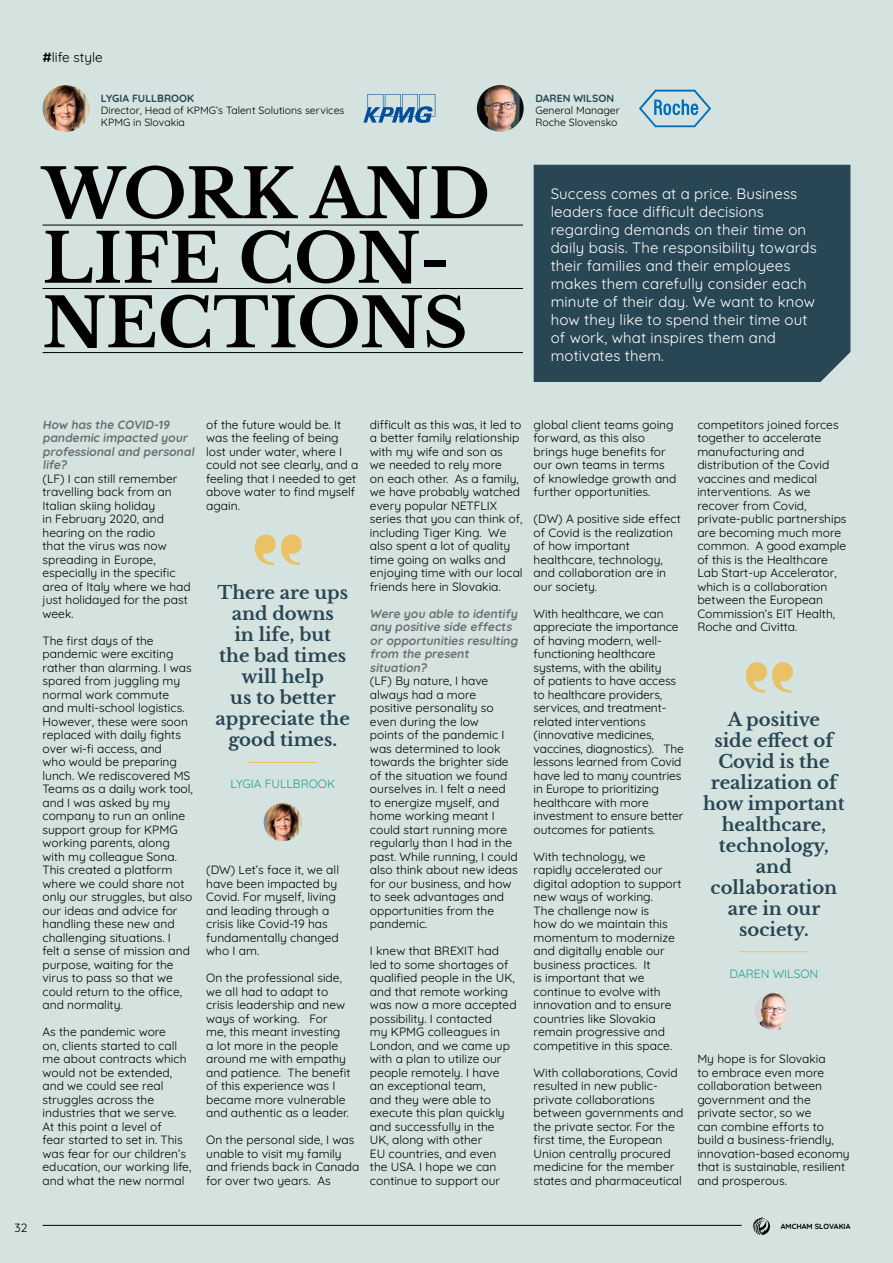
<style>
.page{position:relative;width:893px;height:1263px;background:#d4e3e0}
.page>*{position:absolute;margin:0;border:0;box-sizing:border-box;transform-origin:0 0}
.t1{font:700 67.5px/64.5px "Libre Baskerville";color:#000}
.t2{font:700 18px/21px "Libre Baskerville";color:#284653;text-align:center}
.t3{font:15px/18px "Quicksand";letter-spacing:.01em;color:#fff}
.t4{font:13.5px "Quicksand";color:#000}
.t5{font:12px/13.5px "Quicksand";color:#000}
.t6{font:700 12px/13.5px "Quicksand";color:#6d6e71}
.t7{font:12px "Quicksand";color:#289d8e}
.t8{font:10.5px/12px "Quicksand";color:#000}
.t9{font:700 10.5px "Quicksand";color:#284653}
.t10{font:700 7.5px "Quicksand";color:#000}
.s1{font-weight:700}
</style>
<div class="page">
<hr style="left:43px;top:225px;width:480px;height:1px;background:#000">
<hr style="left:43px;top:288px;width:480px;height:1px;background:#000">
<hr style="left:43px;top:352px;width:480px;height:1px;background:#000">
<div style="left:534px;top:165px;width:316px;height:217px;background:#284653"></div>
<hr style="left:43px;top:1225px;width:699px;height:1px;background:#000">
<svg style="left:753px;top:1218px;width:17px;height:17px"></svg>
<img style="left:43px;top:85px;width:46px;height:47px;border-radius:23px">
<img style="left:477px;top:85px;width:47px;height:47px;border-radius:23px">
<svg style="left:746px;top:662px;width:47px;height:31px"></svg>
<hr style="left:739px;top:951px;width:70px;height:1px;background:#e9c268">
<img style="left:755px;top:992px;width:38px;height:38px;border-radius:19px">
<svg style="left:255px;top:534px;width:47px;height:31px"></svg>
<hr style="left:248px;top:762px;width:69px;height:1px;background:#e9c268">
<img style="left:264px;top:803px;width:38px;height:38px;border-radius:19px">
<svg style="left:363px;top:94px;width:72px;height:29px"></svg>
<svg style="left:639px;top:90px;width:72px;height:37px"></svg>
<p class="t4" style="left:43px;top:47px;width:62px"><span class="s1">#</span>life style</p>
<p class="t9" style="left:101px;top:90px;width:95px">LYGIA FULLBROOK</p>
<p class="t8" style="left:101px;top:103px;width:245px">Director, Head of KPMG’s Talent Solutions services<br>KPMG in Slovakia</p>
<h1 class="t1" style="left:43px;top:162px;width:449px">WORK AND<br>LIFE CON-<br>NECTIONS</h1>
<p class="t9" style="left:535px;top:90px;width:80px">DAREN WILSON</p>
<p class="t8" style="left:535px;top:103px;width:86px">General Manager<br>Roche Slovensko</p>
<p class="t3" style="left:551px;top:183px;width:268px">Success comes at a price. Business leaders face difficult decisions regarding demands on their time on daily basis. The responsibility towards their families and their employees makes them carefully consider each minute of their day. We want to know how they like to spend their time out of work, what inspires them and motivates them.</p>
<p class="t6" style="left:43px;top:416px;width:155px">How has the COVID-19 pandemic impacted your professional and personal life?</p>
<p class="t5" style="left:43px;top:470px;width:150px">(LF) I can still remember travelling back from an<br>Italian skiing holiday<br>in February 2020, and hearing on the radio<br>that the virus was now spreading in Europe, especially in the specific area of Italy where we had just holidayed for the past week.</p>
<p class="t5" style="left:43px;top:632px;width:152px">The first days of the pandemic were exciting rather than alarming. I was spared from juggling my normal work commute and multi-school logistics.<br>However, these were soon replaced with daily fights over wi-fi access, and<br>who would be preparing lunch. We rediscovered MS<br>Teams as a daily work tool, and I was asked by my company to run an online support group for KPMG working parents, along with my colleague Sona.<br>This created a platform where we could share not only our struggles, but also our ideas and advice for handling these new and challenging situations. I<br>felt a sense of mission and purpose, waiting for the virus to pass so that we could return to the office, and normality.</p>
<p class="t5" style="left:43px;top:1024px;width:150px">As the pandemic wore<br>on, clients started to call me about contracts which would not be extended, and we could see real struggles across the industries that we serve.<br>At this point a level of<br>fear started to set in. This was fear for our children’s education, our working life, and what the new normal</p>
<p class="t5" style="left:206px;top:416px;width:154px">of the future would be. It was the feeling of being lost under water, where I could not see clearly, and a feeling that I needed to get above water to find myself again.</p>
<h2 class="t2" style="left:216px;top:582px;width:136px">There are ups and downs<br>in life, but<br>the bad times will help<br>us to better appreciate the good times.</h2>
<p class="t7" style="left:230px;top:774px;width:106px">LYGIA FULLBROOK</p>
<p class="t5" style="left:206px;top:862px;width:134px">(DW) Let’s face it, we all have been impacted by<br>Covid. For myself, living and leading through a crisis like Covid-19 has fundamentally changed who I am.</p>
<p class="t5" style="left:206px;top:970px;width:146px">On the professional side, we all had to adapt to crisis leadership and new ways of working. For me, this meant investing a lot more in the people around me with empathy and patience. The benefit of this experience was I became more vulnerable and authentic as a leader.</p>
<p class="t5" style="left:206px;top:1132px;width:155px">On the personal side, I was unable to visit my family and friends back in Canada for over two years. As</p>
<p class="t5" style="left:370px;top:416px;width:154px">difficult as this was, it led to a better family relationship with my wife and son as<br>we needed to rely more<br>on each other. As a family, we have probably watched every popular NETFLIX series that you can think of, including Tiger King. We also spent a lot of quality time going on walks and enjoying time with our local friends here in Slovakia.</p>
<p class="t6" style="left:370px;top:605px;width:152px">Were you able to identify any positive side effects or opportunities resulting from the present situation?</p>
<p class="t5" style="left:370px;top:673px;width:149px">(LF) By nature, I have always had a more positive personality so even during the low<br>points of the pandemic I was determined to look towards the brighter side of the situation we found ourselves in. I felt a need to energize myself, and home working meant I could start running more regularly than I had in the past. While running, I could also think about new ideas for our business, and how to seek advantages and opportunities from the pandemic.</p>
<p class="t5" style="left:370px;top:943px;width:148px">I knew that BREXIT had led to some shortages of qualified people in the UK, and that remote working was now a more accepted possibility. I contacted<br>my KPMG colleagues in<br>London, and we came up with a plan to utilize our people remotely. I have an exceptional team,<br>and they were able to execute this plan quickly and successfully in the<br>UK, along with other<br>EU countries, and even the USA. I hope we can continue to support our</p>
<p class="t5" style="left:534px;top:416px;width:144px">global client teams going forward, as this also brings huge benefits for our own teams in terms of knowledge growth and further opportunities.</p>
<p class="t5" style="left:534px;top:511px;width:149px">(DW) A positive side effect of Covid is the realization of how important healthcare, technology, and collaboration are in our society.</p>
<p class="t5" style="left:534px;top:605px;width:152px">With healthcare, we can appreciate the importance of having modern, well&shy;functioning healthcare systems, with the ability<br>of patients to have access to healthcare providers, services, and treatment&shy;related interventions (innovative medicines, vaccines, diagnostics). The lessons learned from Covid have led to many countries in Europe to prioritizing healthcare with more investment to ensure better outcomes for patients.</p>
<p class="t5" style="left:534px;top:848px;width:149px">With technology, we rapidly accelerated our digital adoption to support new ways of working.<br>The challenge now is<br>how do we maintain this momentum to modernize and digitally enable our business practices. It<br>is important that we continue to evolve with innovation and to ensure countries like Slovakia remain progressive and competitive in this space.</p>
<p class="t5" style="left:534px;top:1064px;width:151px">With collaborations, Covid resulted in new public&shy;private collaborations between governments and the private sector. For the first time, the European<br>Union centrally procured medicine for the member states and pharmaceutical</p>
<p class="t5" style="left:697px;top:416px;width:151px">competitors joined forces together to accelerate manufacturing and distribution of the Covid vaccines and medical interventions. As we recover from Covid, private-public partnerships are becoming much more common. A good example of this is the Healthcare<br>Lab Start-up Accelerator, which is a collaboration between the European<br>Commission’s EIT Health,<br>Roche and Civitta.</p>
<h2 class="t2" style="left:703px;top:709px;width:143px">A positive<br>side effect of<br>Covid is the realization of how important healthcare, technology, and collaboration are in our society.</h2>
<p class="t7" style="left:729px;top:965px;width:90px">DAREN WILSON</p>
<p class="t5" style="left:697px;top:1051px;width:154px">My hope is for Slovakia<br>to embrace even more collaboration between government and the private sector, so we<br>can combine efforts to build a business-friendly, innovation-based economy that is sustainable, resilient and prosperous.</p>
<p class="t5" style="left:14px;top:1219px;width:14px">32</p>
<p class="t10" style="left:781px;top:1220px;width:71px">AMCHAM SLOVAKIA</p>
</div>
